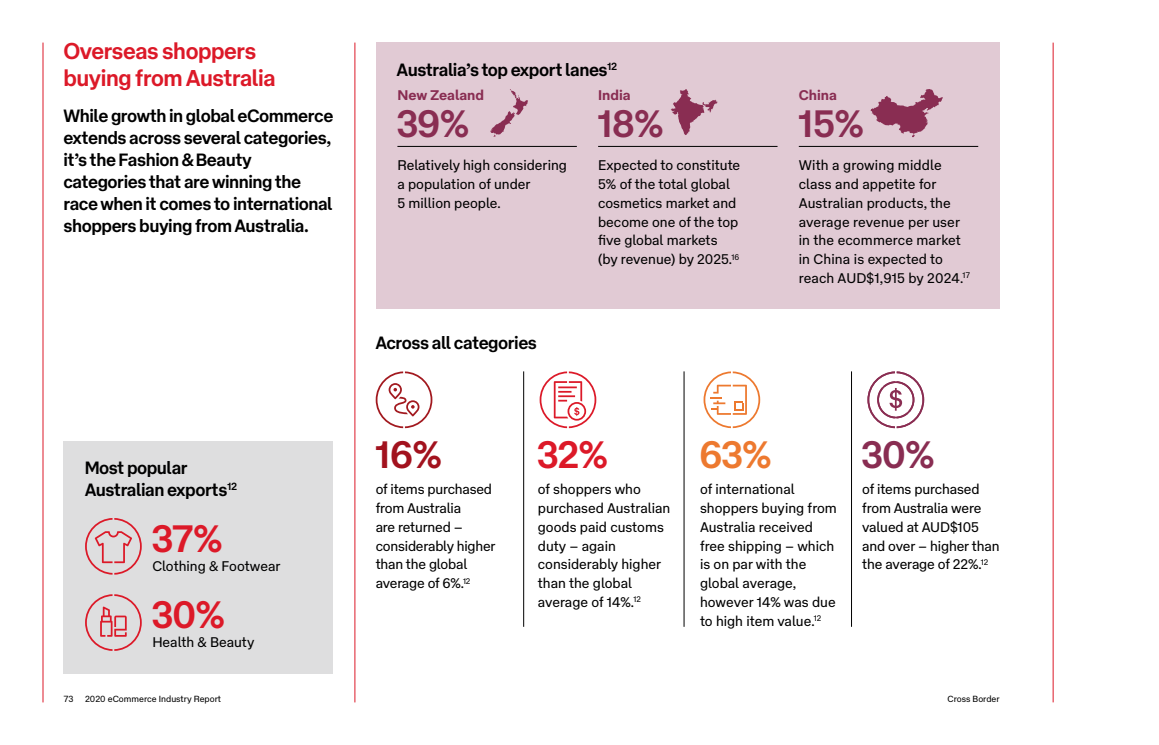
<style>
.page{position:relative;width:1159px;height:745px;background:#fff}
.page>*{position:absolute;margin:0;border:0;box-sizing:border-box;transform-origin:0 0}
.Body_Copy{font:700 37.5px "AP Type Display";letter-spacing:.02em;color:#892d52}
.Body_Copy-2{font:700 37.5px "AP Type Display";color:#dc1928}
.Body_Copy-3{font:700 37.5px "AP Type Display";color:#a2121e}
.Body_Copy-4{font:700 37.5px "AP Type Display";color:#ed792f}
.Page_Heading{font:700 22.5px/27.5px "AP Type Display";letter-spacing:.01em;color:#dc1928}
.Introduction{font:700 17.5px/21.9px "AP Type Display";letter-spacing:.01em;color:#000}
.Body_Copy-5{font:13.75px/18.8px "AP Type Text";color:#000}
.Sub_Heading{font:700 13.75px "AP Type Text";color:#892d52}
.t1{font:8.75px "AP Type Text";color:#000}
</style>
<div class="page">
<hr style="left:43px;top:43px;width:1px;height:659px;background:#dc1928">
<hr style="left:354px;top:43px;width:1px;height:659px;background:#dc1928">
<div style="left:64px;top:441px;width:269px;height:232px;background:#dededf"></div>
<div style="left:376px;top:43px;width:623px;height:266px;background:#e1cad4"></div>
<svg style="left:490px;top:89px;width:38px;height:48px"></svg>
<svg style="left:870px;top:89px;width:73px;height:48px"></svg>
<svg style="left:671px;top:89px;width:46px;height:46px"></svg>
<svg style="left:85px;top:594px;width:57px;height:56px"></svg>
<svg style="left:85px;top:518px;width:57px;height:56px"></svg>
<svg style="left:376px;top:371px;width:56px;height:57px"></svg>
<svg style="left:539px;top:371px;width:57px;height:57px"></svg>
<svg style="left:867px;top:371px;width:57px;height:57px"></svg>
<svg style="left:703px;top:371px;width:57px;height:57px"></svg>
<hr style="left:523px;top:371px;width:1px;height:255px;background:#000">
<hr style="left:684px;top:371px;width:1px;height:255px;background:#000">
<hr style="left:851px;top:371px;width:1px;height:255px;background:#000">
<hr style="left:397px;top:146px;width:180px;height:1px;background:#000">
<hr style="left:598px;top:146px;width:179px;height:1px;background:#000">
<hr style="left:799px;top:146px;width:179px;height:1px;background:#000">
<hr style="left:1052px;top:43px;width:1px;height:659px;background:#dc1928">
<p class="Page_Heading" style="left:64px;top:35px;width:213px">Overseas shoppers buying from Australia</p>
<p class="Introduction" style="left:64px;top:103px;width:271px">While growth in global eCommerce extends across several categories, it’s the Fashion &amp; Beauty categories that are winning the race when it comes to international shoppers buying from Australia.</p>
<p class="Introduction" style="left:85px;top:454px;width:153px">Most popular<br>Australian exports<sup>12</sup></p>
<p class="Body_Copy-2" style="left:152px;top:507px;width:71px">37%</p>
<p class="Body_Copy-5" style="left:152px;top:554px;width:130px">Clothing &amp; Footwear</p>
<p class="Body_Copy-2" style="left:152px;top:583px;width:74px">30%</p>
<p class="Body_Copy-5" style="left:152px;top:630px;width:104px">Health &amp; Beauty</p>
<p class="t1" style="left:64px;top:691px;width:11px">73</p>
<p class="t1" style="left:85px;top:691px;width:138px">2020 eCommerce Industry Report</p>
<p class="Introduction" style="left:397px;top:57px;width:221px">Australia’s top export lanes<sup>12</sup></p>
<p class="Sub_Heading" style="left:397px;top:83px;width:88px">New Zealand</p>
<p class="Body_Copy" style="left:397px;top:93px;width:73px">39%</p>
<p class="Body_Copy-5" style="left:397px;top:155px;width:171px">Relatively high considering a population of under<br>5 million people.</p>
<p class="Sub_Heading" style="left:598px;top:83px;width:34px">India</p>
<p class="Body_Copy" style="left:598px;top:93px;width:66px">18%</p>
<p class="Body_Copy-5" style="left:598px;top:155px;width:144px">Expected to constitute<br>5% of the total global cosmetics market and become one of the top five global markets (by revenue) by 2025.<sup>16</sup></p>
<p class="Introduction" style="left:376px;top:330px;width:163px">Across all categories</p>
<p class="Sub_Heading" style="left:799px;top:83px;width:40px">China</p>
<p class="Body_Copy" style="left:799px;top:93px;width:66px">15%</p>
<p class="Body_Copy-5" style="left:799px;top:155px;width:172px">With a growing middle class and appetite for<br>Australian products, the average revenue per user in the ecommerce market in China is expected to reach AUD$1,915 by 2024.<sup>17</sup></p>
<p class="Body_Copy-3" style="left:376px;top:423px;width:67px">16%</p>
<p class="Body_Copy-5" style="left:376px;top:478px;width:121px">of items purchased from Australia<br>are returned – considerably higher than the global average of 6%.<sup>12</sup></p>
<p class="Body_Copy-2" style="left:538px;top:423px;width:71px">32%</p>
<p class="Body_Copy-5" style="left:538px;top:478px;width:134px">of shoppers who purchased Australian goods paid customs duty – again considerably higher than the global average of 14%.<sup>12</sup></p>
<p class="Body_Copy-4" style="left:700px;top:423px;width:73px">63%</p>
<p class="Body_Copy-5" style="left:700px;top:478px;width:138px">of international shoppers buying from<br>Australia received free shipping – which is on par with the global average, however 14% was due to high item value.<sup>12</sup></p>
<p class="Body_Copy" style="left:862px;top:423px;width:74px">30%</p>
<p class="Body_Copy-5" style="left:862px;top:478px;width:139px">of items purchased from Australia were valued at AUD$105 and over – higher than the average of 22%.<sup>12</sup></p>
<p class="t1" style="left:947px;top:691px;width:54px">Cross Border</p>
</div>
